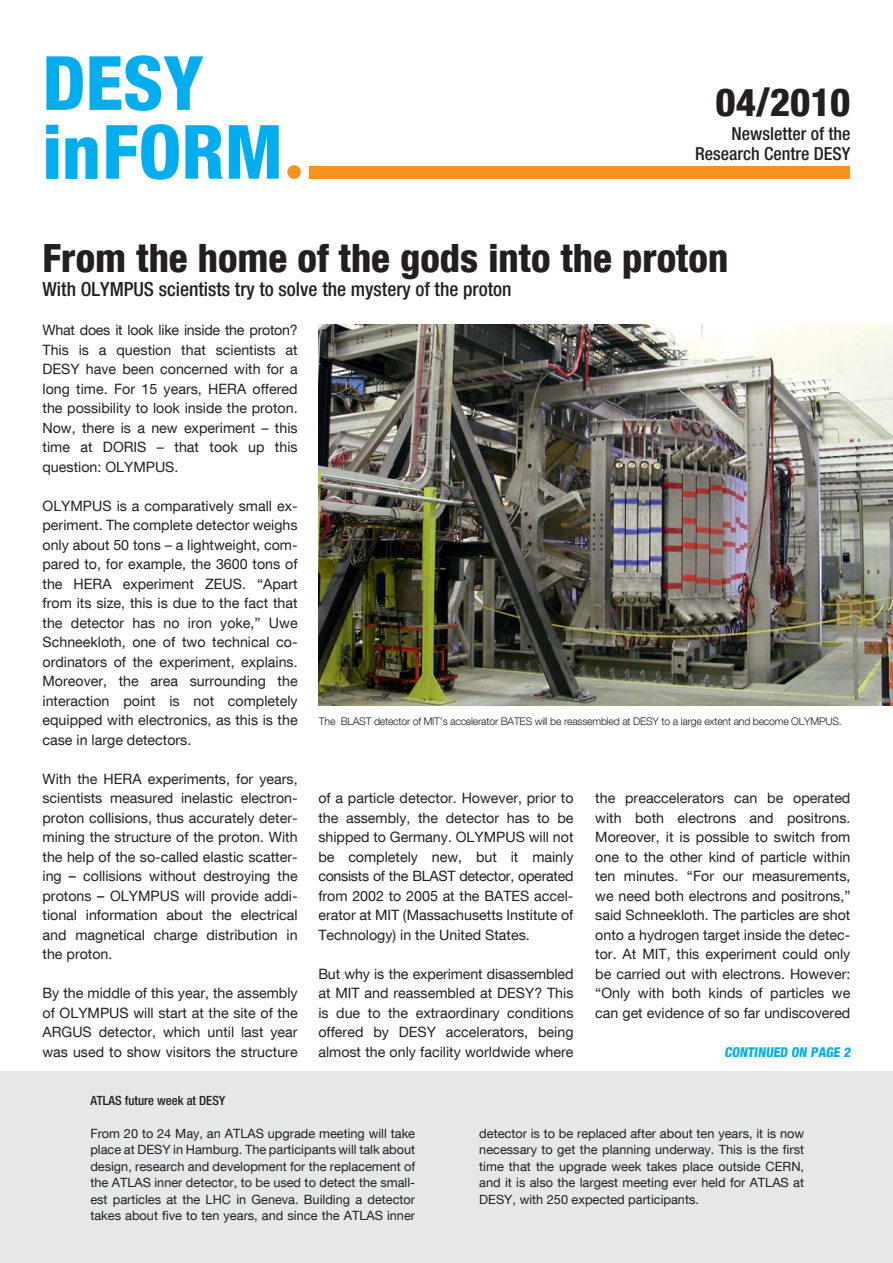
<style>
.page{position:relative;width:893px;height:1263px;background:#fff}
.page>*{position:absolute;margin:0;border:0;box-sizing:border-box;transform-origin:0 0}
.t1{font:39px "Desy Neue Helvetica 87 Cond H";color:#231f20}
.t2{font:19.5px "Desy Neue Helvetica 67 Cond M";color:#231f20}
.t3{font:18px/20.5px "Desy Neue Helvetica 67 Cond M";color:#231f20;text-align:right}
.t4{font:14.25px/19.5px "Desy Neue Helvetica 55 Roman";color:#231f20;text-align:justify}
.t5{font:13.5px "Desy Neue Helvetica 87 Cond H";color:#00aeef}
.t6{font:12.75px/16.5px "Desy Neue Helvetica 55 Roman";color:#231f20;text-align:justify}
.t7{font:12.75px "Desy Neue Helvetica 67 Cond M";color:#231f20}
.t8{font:300 10.5px "Desy Neue Helvetica 45";letter-spacing:-.02em;color:#231f20}
.s1{font-family:"Desy Neue Helvetica 67 Cond M"}
</style>
<div class="page">
<svg style="left:46px;top:55px;width:157px;height:56px"></svg>
<svg style="left:287px;top:165px;width:14px;height:14px"></svg>
<div style="left:0;top:1071px;width:893px;height:192px;background:#e6e7e8"></div>
<div style="left:310px;top:166px;width:540px;height:13px;background:#f7931d"></div>
<svg style="left:46px;top:124px;width:233px;height:56px"></svg>
<img style="left:319px;top:325px;width:574px;height:381px">
<h1 class="t1" style="left:715px;top:88px;width:137px">04/2010</h1>
<p class="t3" style="left:695px;top:125px;width:157px">Newsletter of the<br>Research Centre DESY</p>
<h1 class="t1" style="left:43px;top:245px;width:687px">From the home of the gods into the proton</h1>
<h2 class="t2" style="left:43px;top:282px;width:470px">With OLYMPUS scientists try to solve the mystery of the proton</h2>
<p class="t4" style="left:43px;top:322px;width:257px">What does it look like inside the proton?<br>This is a question that scientists at DESY have been concerned with for a long time. For 15 years, HERA offered the possibility to look inside the proton.<br>Now, there is a new experiment – this time at DORIS – that took up this question: OLYMPUS.</p>
<p class="t4" style="left:43px;top:498px;width:257px">OLYMPUS is a comparatively small ex&shy;periment. The complete detector weighs only about 50 tons – a lightweight, com&shy;pared to, for example, the 3600 tons of the HERA experiment ZEUS. “Apart from its size, this is due to the fact that the detector has no iron yoke,” Uwe Schneekloth, one of two technical co&shy;ordinators of the experiment, explains.<br>Moreover, the area surrounding the inter action point is not completely equipped with electronics, as this is the case in large detectors.</p>
<p class="t4" style="left:43px;top:771px;width:257px">With the HERA experiments, for years, scientists measured inelastic electron&shy;proton collisions, thus accurately deter&shy;mining the structure of the proton. With the help of the so-called elastic scatter&shy;ing <span class="s1">–</span> collisions without destroying the protons <span class="s1">–</span> OLYMPUS will provide addi&shy;tional information about the electrical and magnetical charge distribution in the proton.</p>
<p class="t4" style="left:43px;top:985px;width:257px">By the middle of this year, the assembly of OLYMPUS will start at the site of the ARGUS detector, which until last year was used to show visitors the structure</p>
<p class="t8" style="left:319px;top:718px;width:524px">The BLAST detector of MIT’s accelerator BATES will be reassembled at DESY to a large extent and become OLYMPUS.</p>
<p class="t4" style="left:318px;top:790px;width:257px">of a particle detector. However, prior to the assembly, the detector has to be shipped to Germany. OLYMPUS will not be completely new, but it mainly consists of the BLAST detector, operated from 2002 to 2005 at the BATES accel&shy;erator at MIT (Massachusetts Institute of Technology) in the United States.</p>
<p class="t4" style="left:318px;top:966px;width:257px">But why is the experiment disassembled at MIT and reassembled at DESY? This is due to the extraordinary conditions offered by DESY accelerators, being almost the only facility worldwide where</p>
<p class="t4" style="left:595px;top:790px;width:257px">the preaccelerators can be operated with both electrons and positrons.<br>Moreover, it is possible to switch from one to the other kind of particle within ten minutes. “For our measurements, we need both electrons and positrons,” said Schneekloth. The particles are shot onto a hydrogen target inside the detec&shy;tor. At MIT, this experiment could only be carried out with electrons. However: “Only with both kinds of particles we can get evidence of so far undiscovered</p>
<p class="t5" style="left:724px;top:1047px;width:129px">CONTINUED ON PAGE 2</p>
<p class="t7" style="left:90px;top:1096px;width:136px">ATLAS future week at DESY</p>
<p class="t6" style="left:90px;top:1127px;width:326px">From 20 to 24 May, an ATLAS upgrade meeting will take place at DESY in Hamburg. The participants will talk about design, research and development for the replacement of the ATLAS inner detector, to be used to detect the small&shy;est particles at the LHC in Geneva. Building a detector takes about five to ten years, and since the ATLAS inner</p>
<p class="t6" style="left:479px;top:1127px;width:326px">detector is to be replaced after about ten years, it is now necessary to get the planning underway. This is the first time that the upgrade week takes place outside CERN, and it is also the largest meeting ever held for ATLAS at DESY, with 250 expected participants.</p>
</div>
